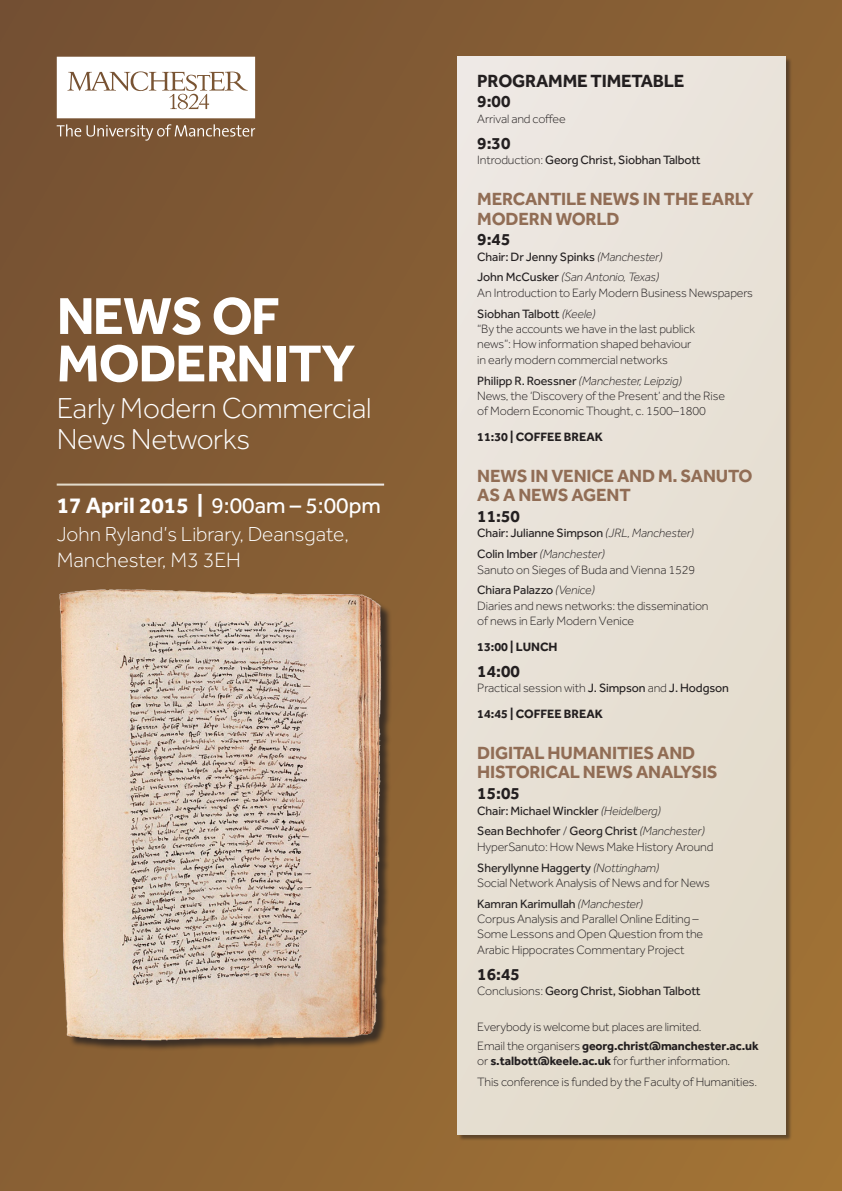
<style>
.page{position:relative;width:842px;height:1191px;background:#fff}
.page>*{position:absolute;margin:0;border:0;box-sizing:border-box;transform-origin:0 0}
.t1{font:700 53.6px/47.4px "Effra";letter-spacing:-.015em;color:#fff}
.t2{font:300 29.9px/30.9px "Effra";letter-spacing:-.01em;color:#fff}
.t3{font:22.9px "Effra";color:#fff}
.t4{font:300 21.4px "Effra";color:#fff}
.t5{font:300 21px "Effra";color:#fff}
.t6{font:700 18.2px/19.2px "Effra";letter-spacing:-.01em;color:#916d55}
.t7{font:700 18.2px "Effra";letter-spacing:-.01em;color:#231f20}
.TIME{font:700 17.3px "Effra";color:#231f20}
.BODY{font:300 12.5px/15.4px "Effra";letter-spacing:-.01em;color:#231f20}
.BODY-2{font:12.5px "Effra";letter-spacing:-.01em;color:#231f20}
.BODY-3{font:700 12.5px/15.4px "Effra";letter-spacing:-.01em;color:#231f20}
.BODY-4{font:italic 300 12.5px "Effra";letter-spacing:-.01em;color:#231f20}
.BREAK{font:700 12.5px "Effra";color:#231f20}
.s1{font-weight:700}
.s2{font-weight:300}
.s3{font-weight:300;font-style:italic}
.s4{font-weight:400;font-style:normal}
.s5{font-weight:400}
</style>
<div class="page">
<div style="left:0;top:0;width:842px;height:1191px;background:linear-gradient(to right,#7b5533,#9a6e38)"></div>
<div style="left:459px;top:58px;width:333px;height:1083px;background:#231f20;opacity:.5"></div>
<div style="left:458px;top:57px;width:327px;height:1077px;background:#e7e0d5"></div>
<svg style="left:57px;top:57px;width:198px;height:61px"></svg>
<svg style="left:57px;top:124px;width:24px;height:13px"></svg>
<svg style="left:87px;top:124px;width:168px;height:17px;background:#917256"></svg>
<div style="left:61px;top:592px;width:332px;height:459px;background:#231f20;opacity:.75"></div>
<img style="left:57px;top:587px;width:327px;height:457px">
<hr style="left:57px;top:483px;width:327px;height:2px;background:#fff">
<p class="t1" style="left:57px;top:291px;width:300px">NEWS OF<br>MODERNITY</p>
<p class="t2" style="left:57px;top:392px;width:317px">Early Modern Commercial<br>News Networks</p>
<p class="t3" style="left:57px;top:492px;width:326px"><span class="s1">17 April 2015 |</span> 9:00am – 5:00pm</p>
<p class="t5" style="left:57px;top:522px;width:294px">John Ryland’s Library, Deansgate,</p>
<p class="t4" style="left:57px;top:547px;width:186px">Manchester, M3 3EH</p>
<p class="t7" style="left:477px;top:70px;width:209px">PROGRAMME TIMETABLE</p>
<p class="TIME" style="left:477px;top:91px;width:35px">9:00</p>
<p class="BODY" style="left:477px;top:111px;width:90px">Arrival and coffee</p>
<p class="TIME" style="left:477px;top:133px;width:35px">9:30</p>
<p class="BODY-2" style="left:477px;top:153px;width:225px"><span class="s2">Introduction:</span> Georg Christ, Siobhan Talbott</p>
<p class="t6" style="left:477px;top:189px;width:278px">MERCANTILE NEWS IN THE EARLY<br>MODERN WORLD</p>
<p class="TIME" style="left:477px;top:229px;width:35px">9:45</p>
<p class="BODY-2" style="left:477px;top:249px;width:187px">Chair: Dr Jenny Spinks <span class="s3">(Manchester)</span></p>
<p class="BODY-4" style="left:477px;top:270px;width:183px"><span class="s4">John McCusker</span> (San Antonio, Texas)</p>
<p class="BODY" style="left:477px;top:285px;width:277px">An Introduction to Early Modern Business Newspapers</p>
<p class="BODY-2" style="left:477px;top:306px;width:120px">Siobhan Talbott <span class="s3">(Keele)</span></p>
<p class="BODY" style="left:477px;top:321px;width:219px">“By the accounts we have in the last publick news”: How information shaped behaviour in early modern commercial networks</p>
<p class="BODY-4" style="left:477px;top:373px;width:206px"><span class="s4">Philipp R. Roessner</span> (Manchester, Leipzig)</p>
<p class="BODY" style="left:477px;top:388px;width:249px">News, the ‘Discovery of the Present’ and the Rise of Modern Economic Thought, c. 1500–1800</p>
<p class="BREAK" style="left:477px;top:429px;width:127px">11:30 | COFFEE BREAK</p>
<p class="t6" style="left:477px;top:466px;width:277px">NEWS IN VENICE AND M. SANUTO<br>AS A NEWS AGENT</p>
<p class="TIME" style="left:477px;top:505px;width:44px">11:50</p>
<p class="BODY-2" style="left:477px;top:526px;width:218px">Chair: Julianne Simpson <span class="s3">(JRL, Manchester)</span></p>
<p class="BODY-4" style="left:477px;top:547px;width:129px"><span class="s4">Colin Imber</span> (Manchester)</p>
<p class="BODY" style="left:477px;top:561px;width:220px">Sanuto on Sieges of Buda and Vienna 1529</p>
<p class="BODY-2" style="left:477px;top:583px;width:119px">Chiara Palazzo <span class="s3">(Venice)</span></p>
<p class="BODY" style="left:477px;top:598px;width:233px">Diaries and news networks: the dissemination of news in Early Modern Venice</p>
<p class="BREAK" style="left:477px;top:639px;width:82px">13:00 | LUNCH</p>
<p class="TIME" style="left:477px;top:660px;width:44px">14:00</p>
<p class="BODY" style="left:477px;top:680px;width:253px">Practical session with <span class="s5">J. Simpson</span> and <span class="s5">J. Hodgson</span></p>
<p class="BREAK" style="left:477px;top:706px;width:127px">14:45 | COFFEE BREAK</p>
<p class="t6" style="left:477px;top:743px;width:242px">DIGITAL HUMANITIES AND<br>HISTORICAL NEWS ANALYSIS</p>
<p class="TIME" style="left:477px;top:783px;width:44px">15:05</p>
<p class="BODY-2" style="left:477px;top:803px;width:185px">Chair: Michael Winckler <span class="s3">(Heidelberg)</span></p>
<p class="BODY-2" style="left:477px;top:824px;width:229px">Sean Bechhofer <span class="s2">/</span> Georg Christ <span class="s3">(Manchester)</span></p>
<p class="BODY" style="left:477px;top:838px;width:238px">HyperSanuto: How News Make History Around</p>
<p class="BODY-2" style="left:477px;top:860px;width:183px">Sheryllynne Haggerty <span class="s3">(Nottingham)</span></p>
<p class="BODY" style="left:477px;top:875px;width:234px">Social Network Analysis of News and for News</p>
<p class="BODY-2" style="left:477px;top:896px;width:167px">Kamran Karimullah <span class="s3">(Manchester)</span></p>
<p class="BODY" style="left:477px;top:911px;width:227px">Corpus Analysis and Parallel Online Editing –<br>Some Lessons and Open Question from the<br>Arabic Hippocrates Commentary Project</p>
<p class="TIME" style="left:477px;top:963px;width:44px">16:45</p>
<p class="BODY-2" style="left:477px;top:983px;width:225px"><span class="s2">Conclusions:</span> Georg Christ, Siobhan Talbott</p>
<p class="BODY" style="left:477px;top:1019px;width:226px">Everybody is welcome but places are limited.</p>
<p class="BODY-3" style="left:477px;top:1037px;width:283px"><span class="s2">Email the organisers</span> georg.christ@manchester.ac.uk <span class="s2">or</span> s.talbott@keele.ac.uk <span class="s2">for further information.</span></p>
<p class="BODY" style="left:477px;top:1073px;width:281px">This conference is funded by the Faculty of Humanities.</p>
</div>
